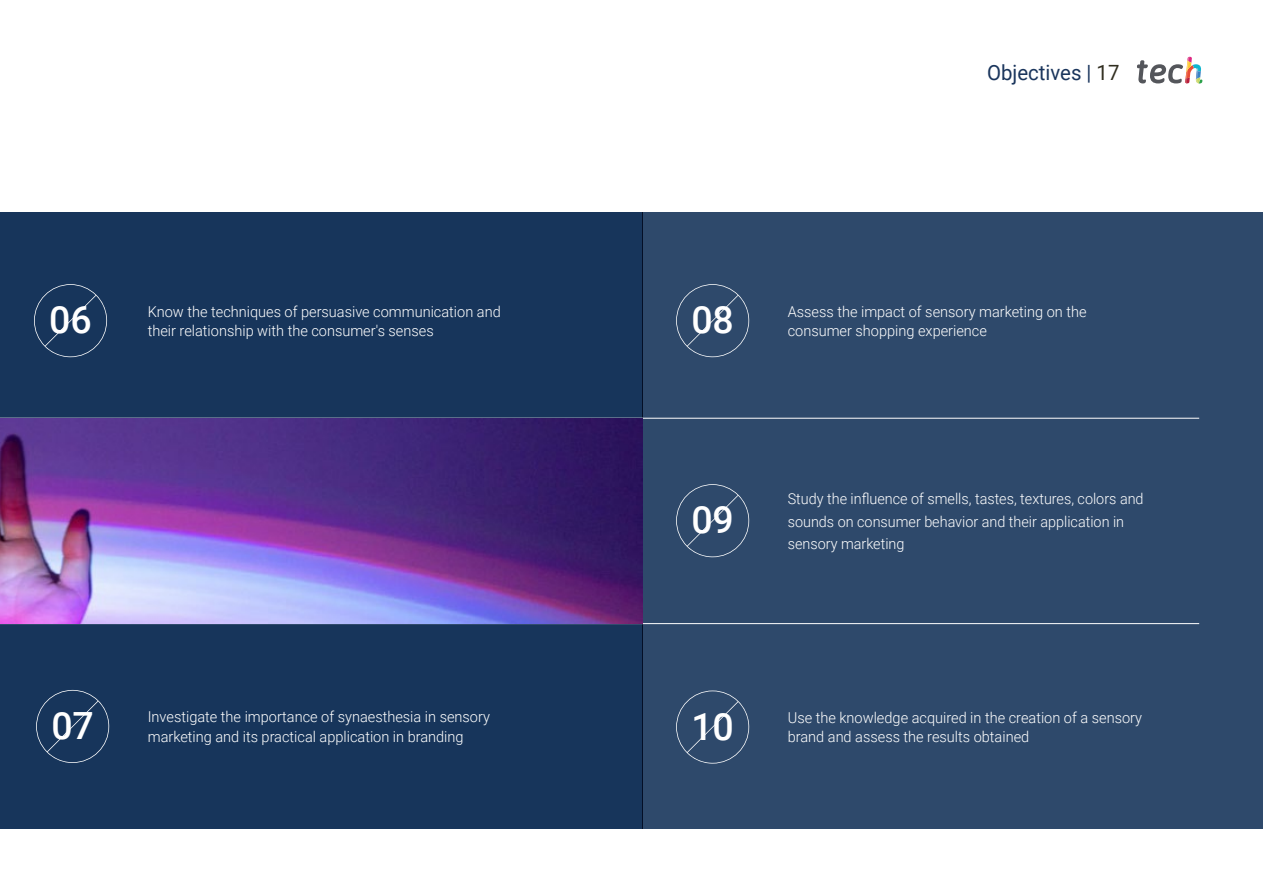
<style>
.page{position:relative;width:1263px;height:893px;background:#fff}
.page>*{position:absolute;margin:0;border:0;box-sizing:border-box;transform-origin:0 0}
.t1{font:500 37.5px "Roboto";color:#fff}
.t2{font:21px "Roboto";color:#1a355c}
.t3{font:300 15px/19.5px "Roboto";color:#fff}
.t4{font:300 15px/22.5px "Roboto";color:#fff;scale:.96 1}
.s1{color:#312e20}
</style>
<div class="page">
<div style="left:0;top:213px;width:642px;height:616px;background:#17355b"></div>
<div style="left:642px;top:213px;width:621px;height:616px;background:#2e496b"></div>
<svg style="left:676px;top:690px;width:73px;height:74px"></svg>
<svg style="left:676px;top:284px;width:73px;height:73px"></svg>
<hr style="left:0;top:418px;width:1199px;height:1px;background:#fff">
<hr style="left:0;top:623px;width:1199px;height:1px;background:#fff">
<svg style="left:1137px;top:57px;width:65px;height:27px"></svg>
<svg style="left:676px;top:484px;width:73px;height:73px"></svg>
<svg style="left:34px;top:284px;width:73px;height:73px"></svg>
<svg style="left:36px;top:690px;width:73px;height:73px"></svg>
<img style="left:0;top:418px;width:642px;height:205px">
<h1 class="t1" style="left:49px;top:294px;width:44px">06</h1>
<p class="t3" style="left:148px;top:301px;width:354px">Know the techniques of persuasive communication and</p>
<p class="t3" style="left:148px;top:320px;width:287px">their relationship with the consumer's senses</p>
<h1 class="t1" style="left:51px;top:699px;width:44px">07</h1>
<p class="t3" style="left:148px;top:707px;width:344px">Investigate the importance of synaesthesia in sensory</p>
<p class="t3" style="left:148px;top:726px;width:317px">marketing and its practical application in branding</p>
<h2 class="t2" style="left:987px;top:57px;width:134px">Objectives | <span class="s1">17</span></h2>
<h1 class="t1" style="left:691px;top:294px;width:44px">08</h1>
<p class="t3" style="left:788px;top:301px;width:300px">Assess the impact of sensory marketing on the consumer shopping experience</p>
<h1 class="t1" style="left:691px;top:494px;width:44px">09</h1>
<p class="t4" style="left:788px;top:487px;width:372px">Study the influence of smells, tastes, textures, colors and sounds on consumer behavior and their application in sensory marketing</p>
<h1 class="t1" style="left:691px;top:700px;width:44px">10</h1>
<p class="t3" style="left:788px;top:707px;width:356px">Use the knowledge acquired in the creation of a sensory brand and assess the results obtained</p>
</div>
